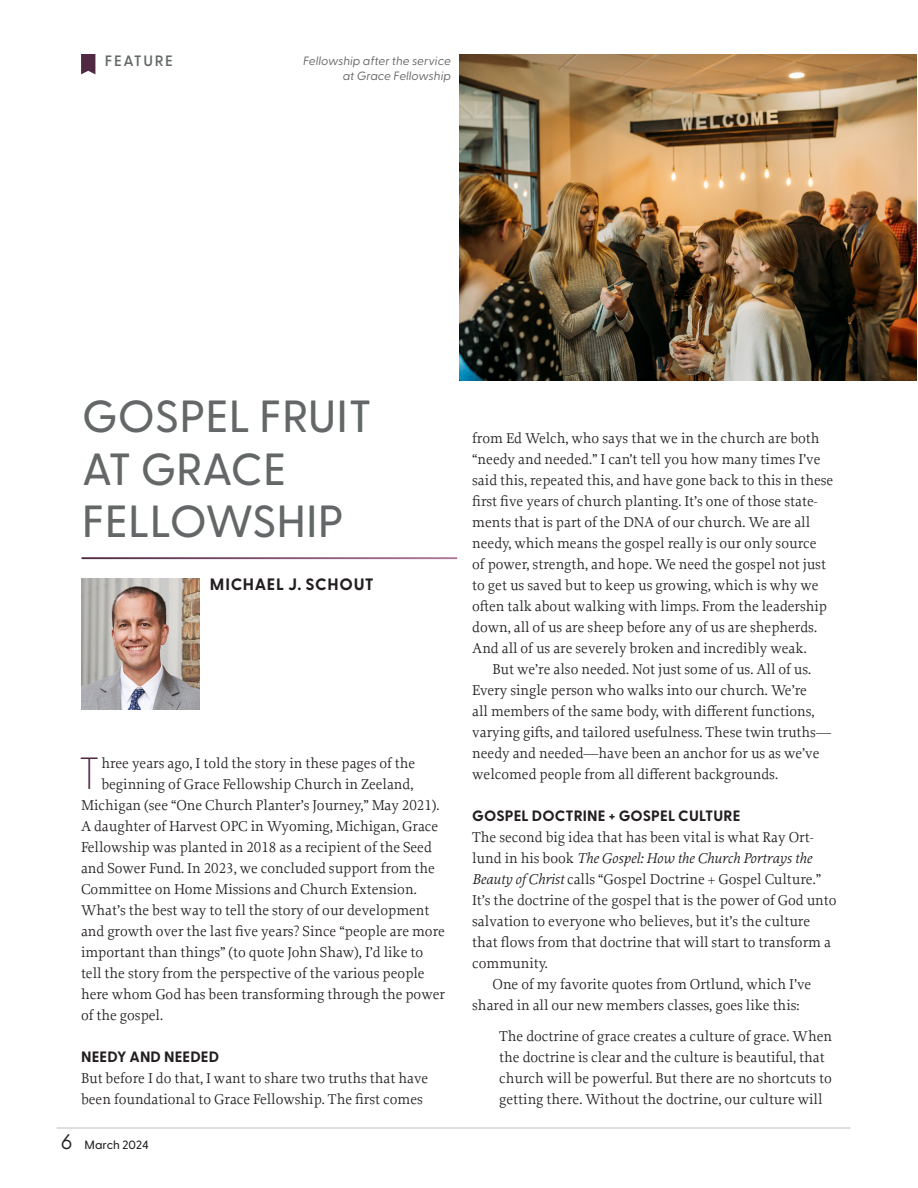
<style>
.page{position:relative;width:918px;height:1188px;background:#fff}
.page>*{position:absolute;margin:0;border:0;box-sizing:border-box;transform-origin:0 0}
.Title_-_Article{font:500 45px/52.5px "Greycliff CF";color:#646768}
.Main_-_First{font:100 45px "Greycliff CF";color:#502a42}
.Main_-_Author{font:700 16.5px "Greycliff CF";letter-spacing:.035em;color:#231f20}
.Main_-_First_para_after_subhead{font:15px/21px "Proforma";color:#231f20}
.Main_-_First-2{font:15px "Proforma";color:#231f20}
.Main_Style{font:15px/21px "Proforma";color:#231f20}
.Main_-_quote{font:15px/21px "Proforma";color:#231f20}
.Main_-_Subhead{font:700 15px "Greycliff CF";letter-spacing:.01em;color:#231f20}
.Feature_-_Eyebrow{font:600 15px "Greycliff CF";letter-spacing:.11em;color:#646768}
.Photo_Caption{font:italic 12px/15px "Greycliff CF";color:#636366;text-align:right}
.t1{font:500 12px "Greycliff CF";color:#231f20}
.s1{font-weight:400;font-size:21px}
.s2{font-style:italic}
</style>
<div class="page">
<hr style="left:57px;top:1128px;width:794px;height:1px;background:#bcbdc0">
<img style="left:81px;top:578px;width:119px;height:132px">
<svg style="left:81px;top:54px;width:14px;height:20px"></svg>
<img style="left:459px;top:54px;width:457px;height:327px">
<p class="Feature_-_Eyebrow" style="left:105px;top:50px;width:70px">FEATURE</p>
<p class="Photo_Caption" style="left:303px;top:52px;width:149px">Fellowship after the service at Grace Fellowship</p>
<p class="Title_-_Article" style="left:82px;top:387px;width:292px">GOSPEL FRUIT<br>AT GRACE<br>FELLOWSHIP</p>
<p class="Main_-_Author" style="left:210px;top:571px;width:166px">MICHAEL J. SCHOUT</p>
<p class="Main_-_First" style="left:78px;top:740px;width:25px">T</p>
<p class="Main_-_First-2" style="left:101px;top:754px;width:315px">hree years ago, I told the story in these pages of the</p>
<p class="Main_-_First-2" style="left:101px;top:775px;width:314px">beginning of Grace Fellowship Church in Zeeland,</p>
<p class="Main_-_First-2" style="left:81px;top:796px;width:360px">Michigan (see “One Church Planter’s Journey,” May 2021).</p>
<p class="Main_-_First-2" style="left:81px;top:817px;width:359px">A daughter of Harvest OPC in Wyoming, Michigan, Grace</p>
<p class="Main_-_First-2" style="left:81px;top:838px;width:352px">Fellowship was planted in 2018 as a recipient of the Seed</p>
<p class="Main_-_First-2" style="left:81px;top:859px;width:356px">and Sower Fund. In 2023, we concluded support from the</p>
<p class="Main_-_First-2" style="left:81px;top:880px;width:337px">Committee on Home Missions and Church Extension.</p>
<p class="Main_-_First-2" style="left:81px;top:901px;width:350px">What’s the best way to tell the story of our development</p>
<p class="Main_-_First-2" style="left:81px;top:922px;width:365px">and growth over the last five years? Since “people are more</p>
<p class="Main_-_First-2" style="left:81px;top:943px;width:344px">important than things” (to quote John Shaw), I’d like to</p>
<p class="Main_-_First-2" style="left:81px;top:964px;width:345px">tell the story from the perspective of the various people</p>
<p class="Main_-_First-2" style="left:81px;top:985px;width:366px">here whom God has been transforming through the power</p>
<p class="Main_-_First-2" style="left:81px;top:1006px;width:84px">of the gospel.</p>
<p class="Main_-_Subhead" style="left:81px;top:1045px;width:140px">NEEDY AND NEEDED</p>
<p class="Main_-_First_para_after_subhead" style="left:81px;top:1067px;width:349px">But before I do that, I want to share two truths that have been foundational to Grace Fellowship. The first comes</p>
<p class="t1" style="left:61px;top:1135px;width:89px"><span class="s1">6</span> March 2024</p>
<p class="Main_-_First_para_after_subhead" style="left:472px;top:427px;width:363px">from Ed Welch, who says that we in the church are both “needy and needed.” I can’t tell you how many times I’ve said this, repeated this, and have gone back to this in these first five years of church planting. It’s one of those state&shy;ments that is part of the DNA of our church. We are all needy, which means the gospel really is our only source<br>of power, strength, and hope. We need the gospel not just to get us saved but to keep us growing, which is why we often talk about walking with limps. From the leadership down, all of us are sheep before any of us are shepherds.<br>And all of us are severely broken and incredibly weak.</p>
<p class="Main_Style" style="left:472px;top:658px;width:360px;text-indent:20px">But we’re also needed. Not just some of us. All of us.<br>Every single person who walks into our church. We’re<br>all members of the same body, with different functions, varying gifts, and tailored usefulness. These twin truths— needy and needed—have been an anchor for us as we’ve welcomed people from all different backgrounds.</p>
<p class="Main_-_Subhead" style="left:472px;top:804px;width:270px">GOSPEL DOCTRINE + GOSPEL CULTURE</p>
<p class="Main_-_First_para_after_subhead" style="left:472px;top:826px;width:366px">The second big idea that has been vital is what Ray Ort&shy;lund in his book <span class="s2">The Gospel: How the Church Portrays the Beauty of Christ</span> calls “Gospel Doctrine + Gospel Culture.” It’s the doctrine of the gospel that is the power of God unto salvation to everyone who believes, but it’s the culture that flows from that doctrine that will start to transform a community.</p>
<p class="Main_Style" style="left:472px;top:973px;width:341px;text-indent:20px">One of my favorite quotes from Ortlund, which I’ve shared in all our new members classes, goes like this:</p>
<p class="Main_-_quote" style="left:499px;top:1025px;width:334px">The doctrine of grace creates a culture of grace. When the doctrine is clear and the culture is beautiful, that church will be powerful. But there are no shortcuts to getting there. Without the doctrine, our culture will</p>
</div>
